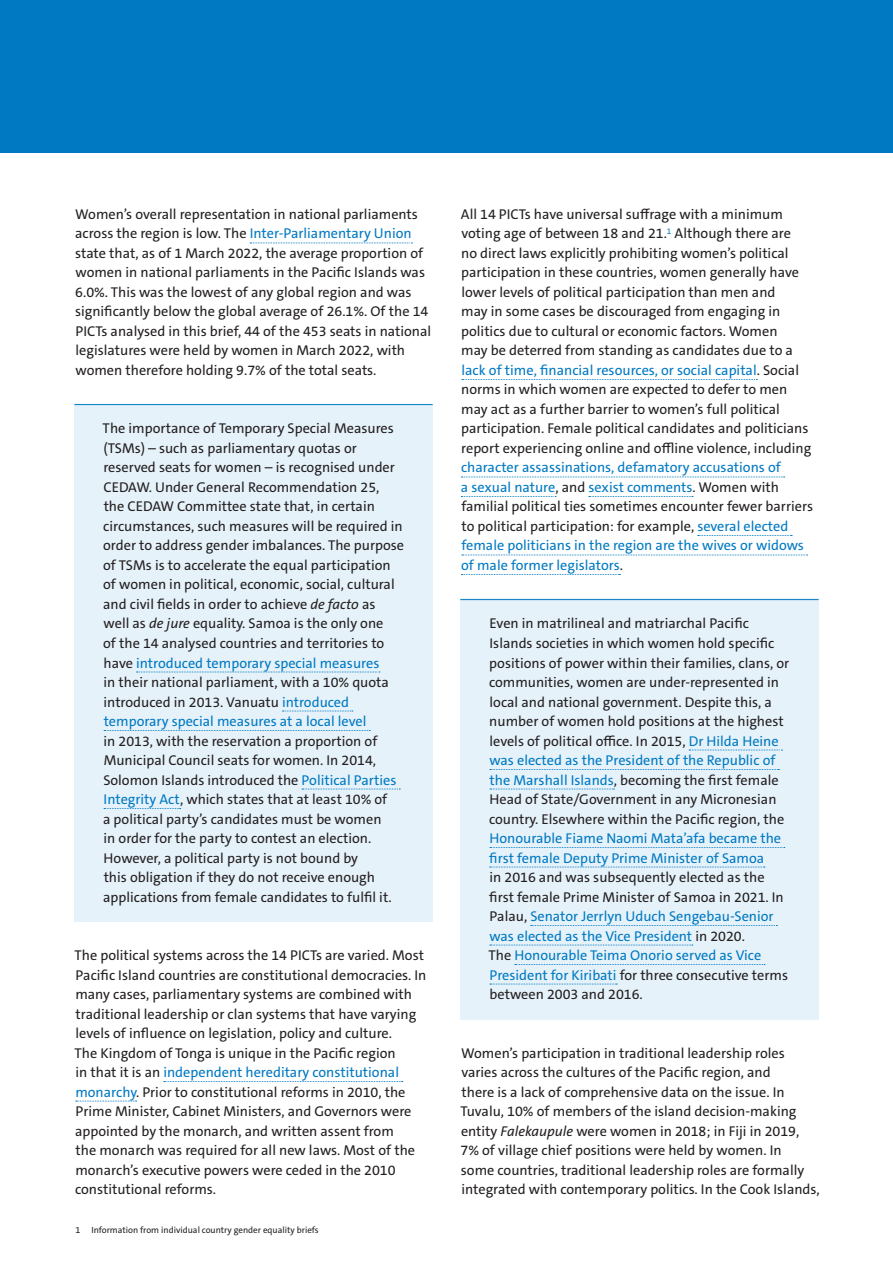
<style>
.page{position:relative;width:893px;height:1263px;background:#fff}
.page>*{position:absolute;margin:0;border:0;box-sizing:border-box;transform-origin:0 0}
.Main_-_body_text{font:14.25px/19.5px "The Sans C5";color:#231f20}
.Main_-_body_text_-_p{font:14.25px/19.5px "The Sans C5";color:#231f20}
.Main_-_footnote{font:9px "The Sans C5";color:#231f20}
.s1{color:#0079c2}
.s2{font-style:italic}
</style>
<div class="page">
<div style="left:0;top:0;width:893px;height:153px;background:#0079c2"></div>
<svg style="left:250px;top:243px;width:162px;height:1px"></svg>
<div style="left:74px;top:404px;width:359px;height:517px;background:#e6f2fa"></div>
<hr style="left:74px;top:404px;width:359px;height:1px;background:#0079c2">
<svg style="left:136px;top:672px;width:244px;height:1px"></svg>
<svg style="left:282px;top:711px;width:71px;height:1px"></svg>
<svg style="left:104px;top:730px;width:266px;height:1px"></svg>
<svg style="left:302px;top:789px;width:98px;height:1px"></svg>
<svg style="left:104px;top:808px;width:77px;height:1px"></svg>
<svg style="left:164px;top:1081px;width:239px;height:1px"></svg>
<svg style="left:76px;top:1101px;width:61px;height:1px"></svg>
<svg style="left:462px;top:379px;width:295px;height:1px"></svg>
<svg style="left:461px;top:477px;width:324px;height:1px"></svg>
<svg style="left:461px;top:496px;width:95px;height:1px"></svg>
<svg style="left:589px;top:496px;width:104px;height:1px"></svg>
<svg style="left:698px;top:535px;width:94px;height:1px"></svg>
<svg style="left:462px;top:555px;width:346px;height:1px"></svg>
<svg style="left:461px;top:574px;width:159px;height:1px"></svg>
<div style="left:460px;top:599px;width:359px;height:421px;background:#e6f2fa"></div>
<hr style="left:460px;top:599px;width:359px;height:1px;background:#0079c2">
<svg style="left:689px;top:750px;width:93px;height:1px"></svg>
<svg style="left:490px;top:769px;width:289px;height:1px"></svg>
<svg style="left:490px;top:789px;width:124px;height:1px"></svg>
<svg style="left:490px;top:847px;width:295px;height:1px"></svg>
<svg style="left:490px;top:867px;width:275px;height:1px"></svg>
<svg style="left:531px;top:925px;width:246px;height:1px"></svg>
<svg style="left:490px;top:945px;width:203px;height:1px"></svg>
<svg style="left:515px;top:964px;width:250px;height:1px"></svg>
<svg style="left:490px;top:984px;width:127px;height:1px"></svg>
<p class="Main_-_body_text" style="left:75px;top:204px;width:358px">Women’s overall representation in national parliaments across the region is low. The <span class="s1">Inter-Parliamentary Union </span>state that, as of 1 March 2022, the average proportion of women in national parliaments in the Pacific Islands was 6.0%. This was the lowest of any global region and was significantly below the global average of 26.1%. Of the 14<br>PICTs analysed in this brief, 44 of the 453 seats in national legislatures were held by women in March 2022, with women therefore holding 9.7% of the total seats.</p>
<p class="Main_-_body_text_-_p" style="left:103px;top:419px;width:303px">The importance of Temporary Special Measures (TSMs) – such as parliamentary quotas or reserved seats for women – is recognised under CEDAW. Under General Recommendation 25,<br>the CEDAW Committee state that, in certain circumstances, such measures will be required in order to address gender imbalances. The purpose of TSMs is to accelerate the equal participation of women in political, economic, social, cultural and civil fields in order to achieve <span class="s2">de facto</span> as well as <span class="s2">de jure</span> equality. Samoa is the only one<br>of the 14 analysed countries and territories to have <span class="s1">introduced temporary special measures<br></span>in their national parliament, with a 10% quota introduced in 2013. Vanuatu <span class="s1">introduced temporary special measures at a local level<br></span>in 2013, with the reservation a proportion of Municipal Council seats for women. In 2014, Solomon Islands introduced the <span class="s1">Political Parties Integrity Act</span>, which states that at least 10% of<br>a political party’s candidates must be women<br>in order for the party to contest an election.<br>However, a political party is not bound by<br>this obligation if they do not receive enough applications from female candidates to fulfil it.</p>
<p class="Main_-_body_text" style="left:75px;top:945px;width:353px">The political systems across the 14 PICTs are varied. Most Pacific Island countries are constitutional democracies. In many cases, parliamentary systems are combined with traditional leadership or clan systems that have varying levels of influence on legislation, policy and culture.<br>The Kingdom of Tonga is unique in the Pacific region<br>in that it is an <span class="s1">independent hereditary constitutional monarchy</span>. Prior to constitutional reforms in 2010, the Prime Minister, Cabinet Ministers, and Governors were appointed by the monarch, and written assent from<br>the monarch was required for all new laws. Most of the monarch’s executive powers were ceded in the 2010 constitutional reforms.</p>
<p class="Main_-_footnote" style="left:76px;top:1224px;width:245px">1 Information from individual country gender equality briefs</p>
<p class="Main_-_body_text" style="left:461px;top:204px;width:354px">All 14 PICTs have universal suffrage with a minimum voting age of between 18 and 21.<sup>1</sup> Although there are<br>no direct laws explicitly prohibiting women’s political participation in these countries, women generally have lower levels of political participation than men and<br>may in some cases be discouraged from engaging in politics due to cultural or economic factors. Women<br>may be deterred from standing as candidates due to a <span class="s1">lack of time, financial resources, or social capital</span>. Social norms in which women are expected to defer to men may act as a further barrier to women’s full political participation. Female political candidates and politicians report experiencing online and offline violence, including <span class="s1">character assassinations, defamatory accusations of<br>a sexual nature</span>, and <span class="s1">sexist comments</span>. Women with familial political ties sometimes encounter fewer barriers to political participation: for example, <span class="s1">several elected female politicians in the region are the wives or widows of male former legislators</span>.</p>
<p class="Main_-_body_text_-_p" style="left:489px;top:614px;width:302px">Even in matrilineal and matriarchal Pacific Islands societies in which women hold specific positions of power within their families, clans, or communities, women are under-represented in local and national government. Despite this, a number of women hold positions at the highest levels of political office. In 2015, <span class="s1">Dr Hilda Heine was elected as the President of the Republic of the Marshall Islands</span>, becoming the first female Head of State/Government in any Micronesian country. Elsewhere within the Pacific region, the <span class="s1">Honourable Fiame Naomi Mata’afa became the first female Deputy Prime Minister of Samoa<br></span>in 2016 and was subsequently elected as the first female Prime Minister of Samoa in 2021. In Palau, <span class="s1">Senator Jerrlyn Uduch Sengebau-Senior was elected as the Vice President</span> in 2020.<br>The <span class="s1">Honourable Teima Onorio served as Vice President for Kiribati</span> for three consecutive terms between 2003 and 2016.</p>
<p class="Main_-_body_text" style="left:460px;top:1043px;width:361px">Women’s participation in traditional leadership roles varies across the cultures of the Pacific region, and<br>there is a lack of comprehensive data on the issue. In Tuvalu, 10% of members of the island decision-making entity <span class="s2">Falekaupule</span> were women in 2018; in Fiji in 2019, 7% of village chief positions were held by women. In<br>some countries, traditional leadership roles are formally integrated with contemporary politics. In the Cook Islands,</p>
</div>
